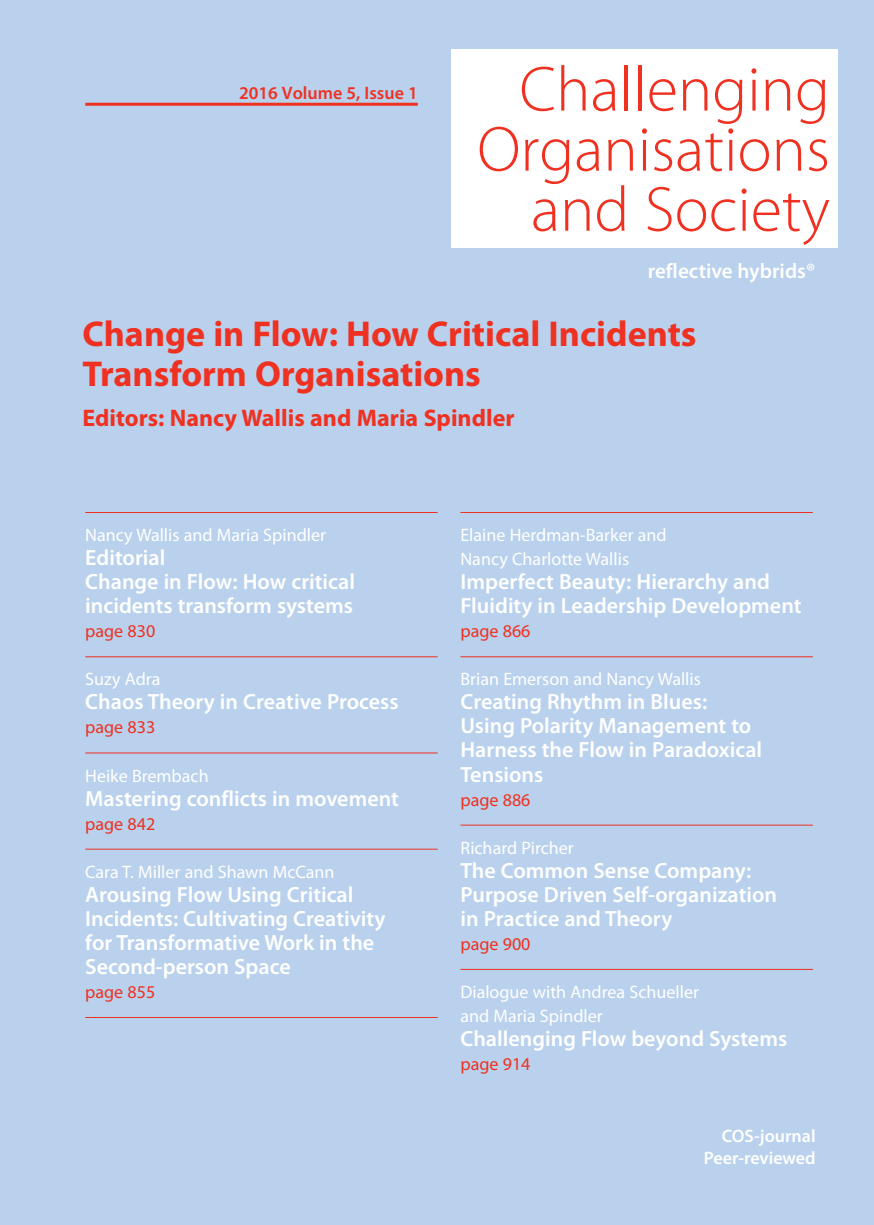
<style>
.page{position:relative;width:874px;height:1225px;background:#fff}
.page>*{position:absolute;margin:0;border:0;box-sizing:border-box;transform-origin:0 0}
.t1{font:300 64.2px/60px "Myriad Pro";color:#ef3122;text-align:right}
.t2{font:700 36px/40px "Myriad Pro";color:#ef3122}
.t3{font:700 24px "Myriad Pro";color:#ef3122}
.t4{font:600 22px/24px "Myriad Pro";color:#fff}
.t5{font:600 21px "Myriad Pro";color:#fff}
.t6{font:18px/24px "Myriad Pro";color:#fff}
.t7{font:600 18px "Myriad Pro";color:#ef3122}
.t8{font:18px "Myriad Pro";color:#ef3122}
.t9{font:600 18px/21.6px "Myriad Pro";color:#fff;text-align:right}
</style>
<div class="page">
<div style="left:0;top:0;width:873px;height:1225px;background:#b9d1ec"></div>
<hr style="left:85px;top:512px;width:352px;height:1px;background:#ef3122">
<hr style="left:85px;top:656px;width:352px;height:1px;background:#ef3122">
<hr style="left:85px;top:752px;width:352px;height:1px;background:#ef3122">
<hr style="left:85px;top:848px;width:352px;height:1px;background:#ef3122">
<hr style="left:85px;top:1017px;width:352px;height:1px;background:#ef3122">
<div style="left:451px;top:49px;width:386px;height:199px;background:#fff"></div>
<hr style="left:460px;top:512px;width:352px;height:1px;background:#ef3122">
<hr style="left:460px;top:656px;width:352px;height:1px;background:#ef3122">
<hr style="left:460px;top:824px;width:352px;height:1px;background:#ef3122">
<hr style="left:460px;top:969px;width:352px;height:1px;background:#ef3122">
<hr style="left:85px;top:103px;width:332px;height:3px;background:#ef3122">
<p class="t7" style="left:239px;top:81px;width:180px">2016 Volume 5, Issue 1</p>
<h1 class="t1" style="left:477px;top:59px;width:354px">Challenging<br>Organisations and Society</h1>
<p class="t5" style="left:647px;top:257px;width:169px">reflective hybrids®</p>
<h2 class="t2" style="left:82px;top:312px;width:615px">Change in Flow: How Critical Incidents<br>Transform Organisations</h2>
<p class="t3" style="left:82px;top:402px;width:433px">Editors: Nancy Wallis and Maria Spindler</p>
<p class="t7" style="left:103px;top:319px;width:310px">The Journal “Challenging Organisations</p>
<p class="t7" style="left:103px;top:367px;width:315px">is the first journal to be dedicated to the</p>
<p class="t7" style="left:103px;top:415px;width:284px">hybrids in our complex 21st-century</p>
<p class="t6" style="left:85px;top:523px;width:242px">Nancy Wallis and Maria Spindler</p>
<p class="t4" style="left:85px;top:545px;width:271px">Editorial<br>Change in Flow: How critical incidents transform systems</p>
<p class="t8" style="left:85px;top:620px;width:72px">page 830</p>
<p class="t6" style="left:85px;top:667px;width:77px">Suzy Adra</p>
<p class="t4" style="left:85px;top:689px;width:315px">Chaos Theory in Creative Process</p>
<p class="t8" style="left:85px;top:716px;width:72px">page 833</p>
<p class="t6" style="left:85px;top:763px;width:125px">Heike Brembach</p>
<p class="t4" style="left:85px;top:785px;width:315px">Mastering conflicts in movement</p>
<p class="t8" style="left:85px;top:812px;width:72px">page 842</p>
<p class="t6" style="left:85px;top:859px;width:251px">Cara T. Miller and Shawn McCann</p>
<p class="t4" style="left:85px;top:882px;width:301px">Arousing Flow Using Critical<br>Incidents: Cultivating Creativity for Transformative Work in the<br>Second-person Space</p>
<p class="t8" style="left:85px;top:980px;width:72px">page 855</p>
<p class="t6" style="left:460px;top:523px;width:208px">Elaine Herdman-Barker and<br>Nancy Charlotte Wallis</p>
<p class="t4" style="left:460px;top:569px;width:342px">Imperfect Beauty: Hierarchy and<br>Fluidity in Leadership Development</p>
<p class="t8" style="left:460px;top:620px;width:72px">page 866</p>
<p class="t6" style="left:460px;top:667px;width:242px">Brian Emerson and Nancy Wallis</p>
<p class="t4" style="left:460px;top:689px;width:303px">Creating Rhythm in Blues:<br>Using Polarity Management to<br>Harness the Flow in Paradoxical<br>Tensions</p>
<p class="t8" style="left:460px;top:788px;width:72px">page 886</p>
<p class="t6" style="left:460px;top:835px;width:115px">Richard Pircher</p>
<p class="t4" style="left:460px;top:857px;width:318px">The Common Sense Company:<br>Purpose Driven Self-organization in Practice and Theory</p>
<p class="t8" style="left:460px;top:932px;width:72px">page 900</p>
<p class="t6" style="left:460px;top:979px;width:240px">Dialogue with Andrea Schueller and Maria Spindler</p>
<p class="t4" style="left:460px;top:1026px;width:328px">Challenging Flow beyond Systems</p>
<p class="t8" style="left:460px;top:1053px;width:72px">page 914</p>
<p class="t9" style="left:703px;top:1124px;width:113px">COS-journal<br>Peer-reviewed</p>
</div>
